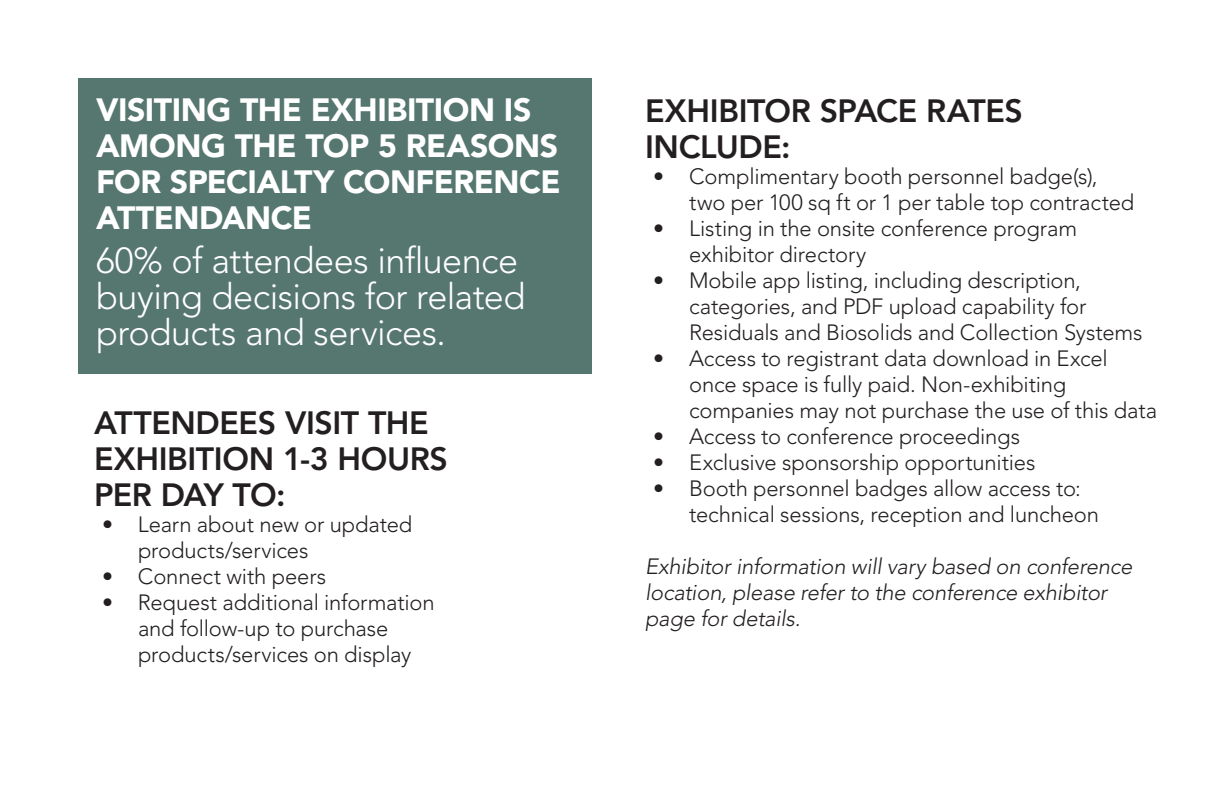
<style>
.page{position:relative;width:1224px;height:792px;background:#fff}
.page>*{position:absolute;margin:0;border:0;box-sizing:border-box;transform-origin:0 0}
.Copy{font:300 36px/36px "Avenir LT";letter-spacing:-.015em;color:#fff}
.Subhead{font:900 32px/36px "Avenir LT";letter-spacing:-.015em;color:#fff}
.Subhead-2{font:800 32px/36px "Avenir LT";letter-spacing:-.015em;color:#231f20}
.Copy-2{font:300 22px/26px "Avenir LT";letter-spacing:-.01em;color:#231f20}
.Copy-3{font:italic 300 22px/26px "Avenir LT";letter-spacing:-.01em;color:#231f20}
</style>
<div class="page">
<div style="left:78px;top:78px;width:514px;height:296px;background:#567770"></div>
<p class="Subhead" style="left:96px;top:92px;width:466px">VISITING THE EXHIBITION IS<br>AMONG THE TOP 5 REASONS<br>FOR SPECIALTY CONFERENCE<br>ATTENDANCE</p>
<p class="Copy" style="left:96px;top:243px;width:431px">60% of attendees influence buying decisions for related products and services.</p>
<p class="Subhead-2" style="left:94px;top:405px;width:355px">ATTENDEES VISIT THE<br>EXHIBITION 1-3 HOURS<br>PER DAY TO:</p>
<p class="Copy-2" style="left:138px;top:511px;width:276px;text-indent:-36px">• Learn about new or updated products/services</p>
<p class="Copy-2" style="left:102px;top:563px;width:226px">• Connect with peers</p>
<p class="Copy-2" style="left:102px;top:589px;width:334px;text-align:center">• Request additional information and follow-up to purchase products/services on display</p>
<p class="Subhead-2" style="left:645px;top:93px;width:379px">EXHIBITOR SPACE RATES<br>INCLUDE:</p>
<p class="Copy-2" style="left:689px;top:163px;width:447px;text-indent:-36px">• Complimentary booth personnel badge(s), two per 100 sq ft or 1 per table top contracted</p>
<p class="Copy-2" style="left:689px;top:215px;width:390px;text-indent:-36px">• Listing in the onsite conference program exhibitor directory</p>
<p class="Copy-2" style="left:689px;top:267px;width:455px;text-indent:-36px">• Mobile app listing, including description, categories, and PDF upload capability for<br>Residuals and Biosolids and Collection Systems</p>
<p class="Copy-2" style="left:689px;top:345px;width:470px;text-indent:-36px">• Access to registrant data download in Excel once space is fully paid. Non-exhibiting companies may not purchase the use of this data</p>
<p class="Copy-2" style="left:653px;top:423px;width:369px">• Access to conference proceedings</p>
<p class="Copy-2" style="left:653px;top:449px;width:384px">• Exclusive sponsorship opportunities</p>
<p class="Copy-2" style="left:689px;top:475px;width:411px;text-indent:-36px">• Booth personnel badges allow access to: technical sessions, reception and luncheon</p>
<p class="Copy-3" style="left:645px;top:553px;width:489px">Exhibitor information will vary based on conference location, please refer to the conference exhibitor page for details.</p>
</div>
